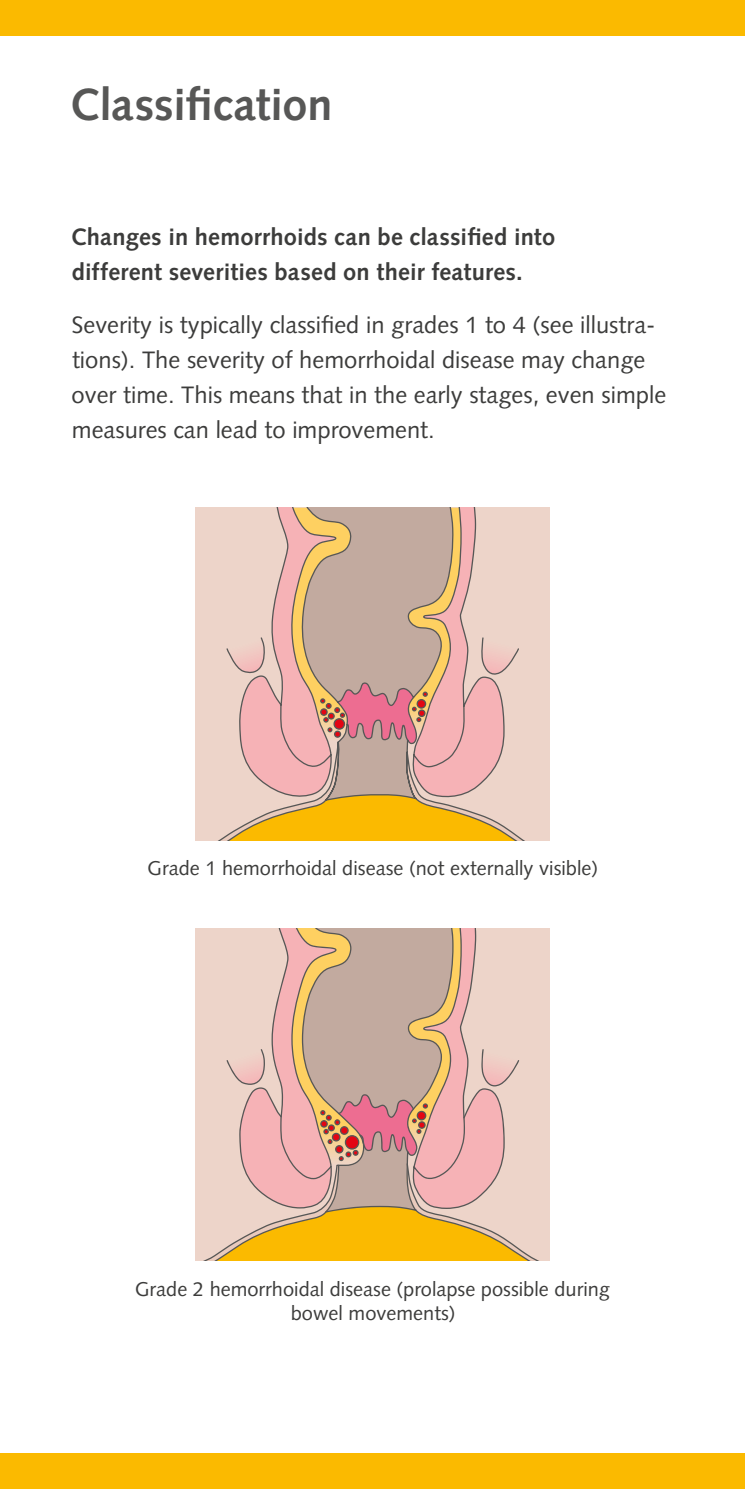
<style>
.page{position:relative;width:745px;height:1489px;background:#fff}
.page>*{position:absolute;margin:0;border:0;box-sizing:border-box;transform-origin:0 0}
.t1{font:700 45px "Syntax LT Std";letter-spacing:-.01em;color:#575756}
.t2{font:23.75px/35px "Syntax LT Std";color:#3c3c3b}
.t3{font:700 23.75px/35px "Syntax LT Std";letter-spacing:.005em;color:#3c3c3b}
.t4{font:20px/24px "Syntax LT Std";color:#3c3c3b;text-align:center}
</style>
<div class="page">
<div style="left:0;top:0;width:744px;height:35px;background:#fbba00"></div>
<div style="left:0;top:1453px;width:744px;height:35px;background:#fbba00"></div>
<svg style="left:195px;top:508px;width:354px;height:332px;background:#e0baa2"></svg>
<svg style="left:195px;top:928px;width:354px;height:332px;background:#e1ba9e"></svg>
<h1 class="t1" style="left:69px;top:79px;width:264px">Classification</h1>
<p class="t3" style="left:71px;top:219px;width:485px">Changes in hemorrhoids can be classified into different severities based on their features.</p>
<p class="t2" style="left:71px;top:307px;width:595px">Severity is typically classified in grades 1 to 4 (see illustra&shy;tions). The severity of hemorrhoidal disease may change over time. This means that in the early stages, even simple measures can lead to improvement.</p>
<p class="t4" style="left:147px;top:856px;width:452px">Grade 1 hemorrhoidal disease (not externally visible)</p>
<p class="t4" style="left:135px;top:1276px;width:476px">Grade 2 hemorrhoidal disease (prolapse possible during bowel movements)</p>
</div>
